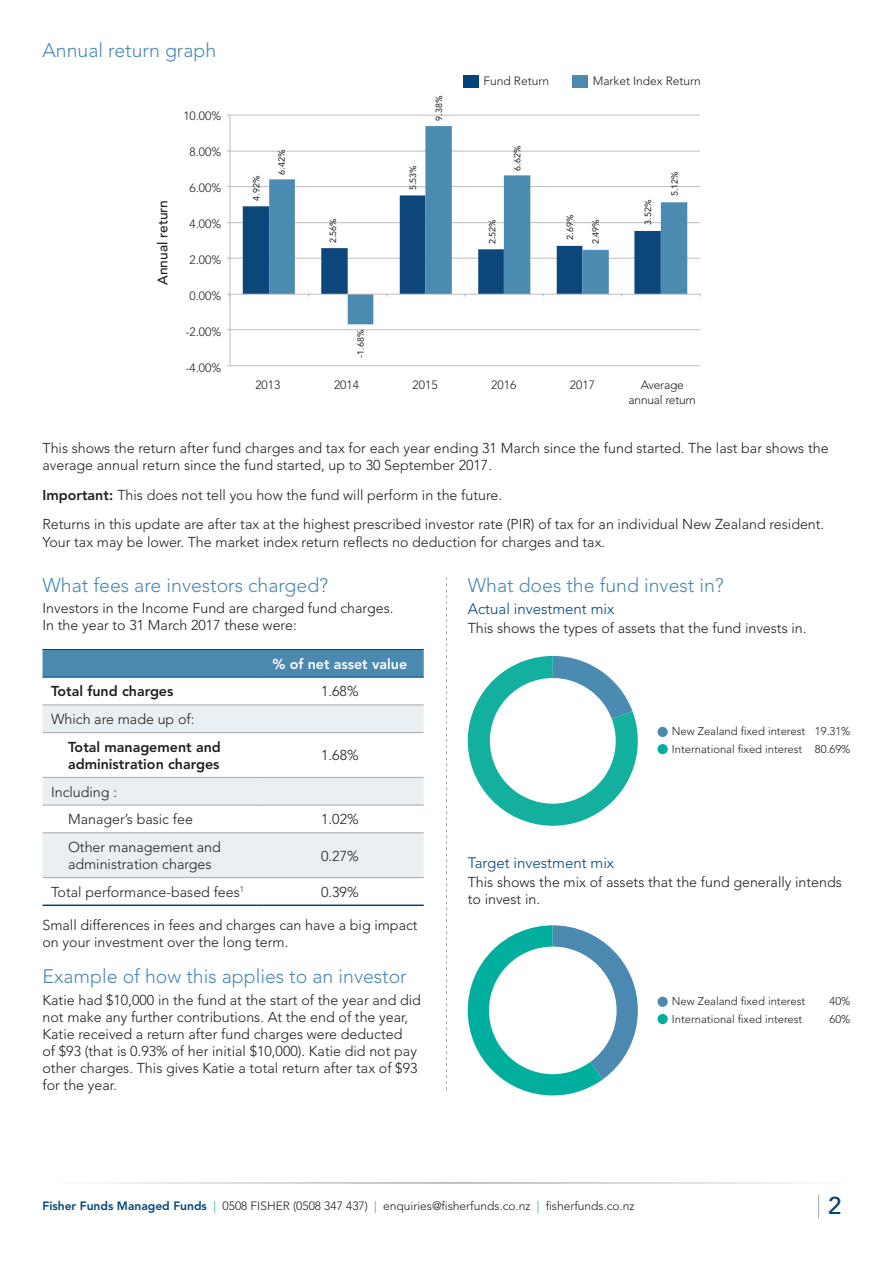
<style>
.page{position:relative;width:893px;height:1263px;background:#fff}
.page>*{position:absolute;margin:0;border:0;box-sizing:border-box;transform-origin:0 0}
.t1{font:500 24px "Avenir";color:#00447b}
.t2{font:300 19.5px "Avenir";color:#4c89b1}
.t3{font:300 15px "Avenir";color:#00447b}
.t4{font:300 14.25px/17.1px "Avenir";color:#231f20}
.t5{font:800 14.25px/17.1px "Avenir";color:#231f20}
.t6{font:800 14.25px "Avenir";color:#fff}
.t7{font:500 13.8px "Avenir";color:#231f20}
.t8{font:300 12px "Avenir";color:#231f20}
.t9{font:300 12px/14.4px "Avenir";letter-spacing:-.02em;color:#231f20;text-align:center}
.t10{font:300 11.25px/17.9px "Avenir";color:#231f20}
.t11{font:9px "Avenir";color:#231f20}
.s1{font-weight:800}
.s2{font-weight:800;color:#00447b}
.s3{color:#00ae9e}
</style>
<div class="page">
<hr style="left:230px;top:365px;width:470px;height:1px;background:#bcbdc0">
<hr style="left:230px;top:329px;width:470px;height:1px;background:#bcbdc0">
<hr style="left:230px;top:258px;width:470px;height:1px;background:#bcbdc0">
<hr style="left:230px;top:222px;width:470px;height:1px;background:#bcbdc0">
<hr style="left:230px;top:186px;width:470px;height:1px;background:#bcbdc0">
<hr style="left:230px;top:151px;width:470px;height:1px;background:#bcbdc0">
<hr style="left:230px;top:115px;width:470px;height:1px;background:#bcbdc0">
<svg style="left:269px;top:126px;width:418px;height:198px"></svg>
<hr style="left:230px;top:115px;width:1px;height:251px;background:#bcbdc0">
<hr style="left:230px;top:294px;width:470px;height:1px;background:#bcbdc0">
<svg style="left:243px;top:195px;width:418px;height:101px"></svg>
<svg style="left:467px;top:656px;width:171px;height:170px"></svg>
<svg style="left:818px;top:1195px;width:1px;height:23px"></svg>
<div style="left:43px;top:650px;width:381px;height:27px;background:#4c89b1"></div>
<svg style="left:43px;top:705px;width:381px;height:172px;fill:#eaeff4"></svg>
<hr style="left:43px;top:649px;width:213px;height:1px;background:#00447b">
<hr style="left:256px;top:649px;width:168px;height:1px;background:#00447b">
<hr style="left:43px;top:677px;width:213px;height:1px;background:#00447b">
<hr style="left:256px;top:677px;width:168px;height:1px;background:#00447b">
<hr style="left:43px;top:877px;width:213px;height:1px;background:#a8a9ad">
<hr style="left:256px;top:877px;width:168px;height:1px;background:#a8a9ad">
<hr style="left:43px;top:904px;width:213px;height:2px;background:#00447b">
<hr style="left:256px;top:904px;width:168px;height:2px;background:#00447b">
<hr style="left:43px;top:704px;width:213px;height:1px;background:#a8a9ad">
<hr style="left:256px;top:704px;width:168px;height:1px;background:#a8a9ad">
<hr style="left:43px;top:732px;width:213px;height:1px;background:#a8a9ad">
<hr style="left:256px;top:732px;width:168px;height:1px;background:#a8a9ad">
<hr style="left:43px;top:777px;width:213px;height:1px;background:#a8a9ad">
<hr style="left:256px;top:777px;width:168px;height:1px;background:#a8a9ad">
<hr style="left:43px;top:805px;width:213px;height:1px;background:#a8a9ad">
<hr style="left:256px;top:805px;width:168px;height:1px;background:#a8a9ad">
<hr style="left:43px;top:832px;width:213px;height:1px;background:#a8a9ad">
<hr style="left:256px;top:832px;width:168px;height:1px;background:#a8a9ad">
<div style="left:657px;top:727px;width:11px;height:10px;background:#4c89b1;border-radius:50%"></div>
<div style="left:657px;top:744px;width:11px;height:10px;background:#00ae9e;border-radius:50%"></div>
<svg style="left:446px;top:577px;width:1px;height:513px"></svg>
<svg style="left:468px;top:925px;width:170px;height:170px"></svg>
<div style="left:657px;top:997px;width:11px;height:10px;background:#4c89b1;border-radius:50%"></div>
<div style="left:657px;top:1014px;width:11px;height:10px;background:#00ae9e;border-radius:50%"></div>
<div style="left:463px;top:75px;width:16px;height:13px;background:#00447b"></div>
<div style="left:572px;top:75px;width:16px;height:13px;background:#4c89b1"></div>
<h2 class="t2" style="left:43px;top:39px;width:175px">Annual return graph</h2>
<p class="t7" style="left:155px;top:285px;width:87px;rotate:-90deg">Annual return</p>
<p class="t8" style="left:183px;top:108px;width:39px">10.00%</p>
<p class="t8" style="left:190px;top:144px;width:33px">8.00%</p>
<p class="t8" style="left:190px;top:180px;width:33px">6.00%</p>
<p class="t8" style="left:190px;top:216px;width:33px">4.00%</p>
<p class="t8" style="left:190px;top:252px;width:33px">2.00%</p>
<p class="t8" style="left:190px;top:288px;width:33px">0.00%</p>
<p class="t8" style="left:186px;top:324px;width:37px">-2.00%</p>
<p class="t8" style="left:186px;top:360px;width:37px">-4.00%</p>
<p class="t11" style="left:251px;top:201px;width:27px;rotate:-90deg">4.92%</p>
<p class="t11" style="left:276px;top:175px;width:27px;rotate:-90deg">6.42%</p>
<p class="t11" style="left:328px;top:243px;width:27px;rotate:-90deg">2.56%</p>
<p class="t11" style="left:356px;top:357px;width:30px;rotate:-90deg">-1.68%</p>
<p class="t11" style="left:408px;top:190px;width:27px;rotate:-90deg">5.53%</p>
<p class="t11" style="left:434px;top:121px;width:27px;rotate:-90deg">9.38%</p>
<p class="t8" style="left:483px;top:74px;width:67px">Fund Return</p>
<p class="t8" style="left:593px;top:74px;width:110px">Market Index Return</p>
<p class="t11" style="left:512px;top:171px;width:27px;rotate:-90deg">6.62%</p>
<p class="t11" style="left:487px;top:244px;width:27px;rotate:-90deg">2.52%</p>
<p class="t11" style="left:565px;top:240px;width:27px;rotate:-90deg">2.69%</p>
<p class="t11" style="left:590px;top:244px;width:27px;rotate:-90deg">2.49%</p>
<p class="t11" style="left:643px;top:225px;width:27px;rotate:-90deg">3.52%</p>
<p class="t11" style="left:669px;top:196px;width:27px;rotate:-90deg">5.12%</p>
<p class="t8" style="left:255px;top:378px;width:26px">2013</p>
<p class="t8" style="left:334px;top:378px;width:26px">2014</p>
<p class="t8" style="left:413px;top:378px;width:26px">2015</p>
<p class="t8" style="left:491px;top:378px;width:26px">2016</p>
<p class="t8" style="left:570px;top:378px;width:26px">2017</p>
<p class="t9" style="left:629px;top:378px;width:69px">Average annual return</p>
<p class="t4" style="left:43px;top:439px;width:788px">This shows the return after fund charges and tax for each year ending 31 March since the fund started. The last bar shows the average annual return since the fund started, up to 30 September 2017.</p>
<p class="t4" style="left:43px;top:480px;width:783px;line-height:29.8px"><span class="s1">Important:</span> This does not tell you how the fund will perform in the future.<br>Returns in this update are after tax at the highest prescribed investor rate (PIR) of tax for an individual New Zealand resident.</p>
<p class="t4" style="left:43px;top:533px;width:564px">Your tax may be lower. The market index return reflects no deduction for charges and tax.</p>
<h2 class="t2" style="left:43px;top:574px;width:287px">What fees are investors charged?</h2>
<p class="t4" style="left:43px;top:600px;width:352px">Investors in the Income Fund are charged fund charges.<br>In the year to 31 March 2017 these were:</p>
<p class="t6" style="left:273px;top:655px;width:136px">% of net asset value</p>
<p class="t5" style="left:51px;top:683px;width:124px">Total fund charges</p>
<p class="t4" style="left:321px;top:683px;width:39px">1.68%</p>
<p class="t4" style="left:51px;top:711px;width:145px">Which are made up of:</p>
<p class="t5" style="left:68px;top:738px;width:154px">Total management and administration charges</p>
<p class="t4" style="left:321px;top:747px;width:39px">1.68%</p>
<p class="t4" style="left:68px;top:778px;width:126px;line-height:27.8px;text-indent:-17px">Including :<br>Manager’s basic fee</p>
<h2 class="t2" style="left:468px;top:574px;width:258px">What does the fund invest in?</h2>
<p class="t3" style="left:468px;top:600px;width:148px">Actual investment mix</p>
<p class="t4" style="left:468px;top:620px;width:340px">This shows the types of assets that the fund invests in.</p>
<p class="t10" style="left:672px;top:722px;width:180px">New Zealand fixed interest 19.31%<br>International fixed interest 80.69%</p>
<p class="t4" style="left:321px;top:811px;width:39px">1.02%</p>
<p class="t4" style="left:68px;top:839px;width:154px">Other management and administration charges</p>
<p class="t4" style="left:321px;top:847px;width:39px">0.27%</p>
<p class="t4" style="left:51px;top:883px;width:195px">Total performance-based fees<sup>1</sup></p>
<p class="t4" style="left:321px;top:883px;width:39px">0.39%</p>
<p class="t4" style="left:43px;top:916px;width:377px">Small differences in fees and charges can have a big impact on your investment over the long term.</p>
<h2 class="t2" style="left:43px;top:965px;width:366px">Example of how this applies to an investor</h2>
<p class="t4" style="left:43px;top:991px;width:380px">Katie had $10,000 in the fund at the start of the year and did not make any further contributions. At the end of the year, Katie received a return after fund charges were deducted<br>of $93 (that is 0.93% of her initial $10,000). Katie did not pay other charges. This gives Katie a total return after tax of $93 for the year.</p>
<p class="t3" style="left:468px;top:854px;width:148px">Target investment mix</p>
<p class="t4" style="left:468px;top:874px;width:376px">This shows the mix of assets that the fund generally intends to invest in.</p>
<p class="t10" style="left:672px;top:992px;width:135px">New Zealand fixed interest</p>
<p class="t10" style="left:830px;top:992px;width:22px">40%</p>
<p class="t10" style="left:672px;top:1010px;width:132px">International fixed interest</p>
<p class="t10" style="left:830px;top:1010px;width:22px">60%</p>
<p class="t8" style="left:43px;top:1199px;width:594px"><span class="s2">Fisher Funds Managed Funds</span> <span class="s3">|</span> 0508 FISHER (0508 347 437) <span class="s3">|</span> enquiries@fisherfunds.co.nz <span class="s3">|</span> fisherfunds.co.nz</p>
<h1 class="t1" style="left:828px;top:1192px;width:15px">2</h1>
</div>
